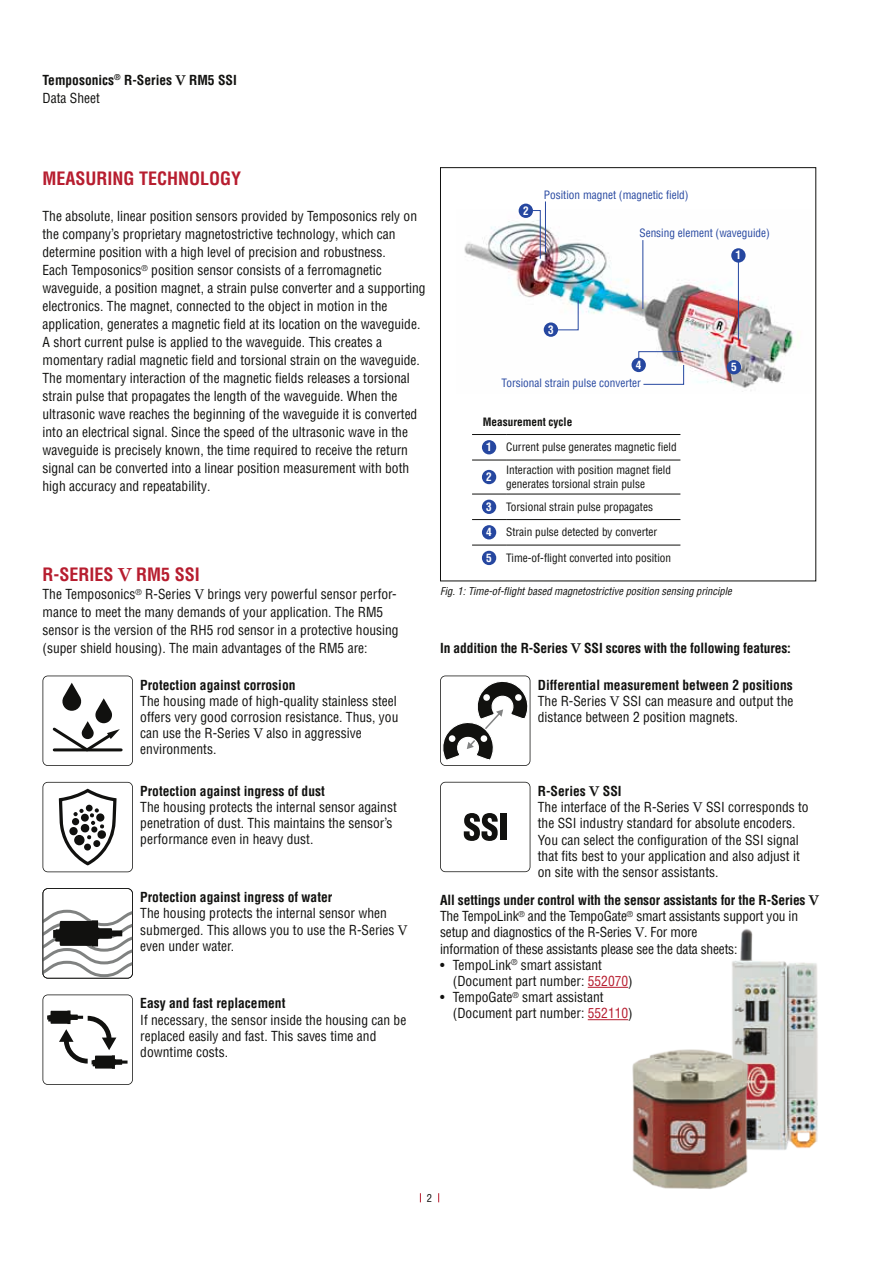
<style>
.page{position:relative;width:893px;height:1263px;background:#fff}
.page>*{position:absolute;margin:0;border:0;box-sizing:border-box;transform-origin:0 0}
.t1{font:700 condensed 18px "Helvetica LT Pro";color:#b71d2f}
.t2{font:condensed 13.5px/16.2px "Helvetica LT Pro";color:#11110f}
.t3{font:700 condensed 13.5px/18px "Helvetica LT Pro";color:#11110f}
.t4{font:condensed 11.25px/13.5px "Helvetica LT Pro";color:#11110f}
.t5{font:condensed 11.25px "Helvetica LT Pro";color:#2647a0}
.t6{font:700 condensed 11.25px "Helvetica LT Pro";color:#11110f}
.t7{font:700 condensed 11.25px "Helvetica LT Pro";color:#fff}
.t8{font:italic condensed 10.5px "Helvetica LT Pro";color:#11110f}
.t9{font:condensed 10.5px "Helvetica LT Pro";color:#11110f}
.s1{font-family:"Century Schoolbook";font-stretch:normal}
.s2{font-weight:400}
.s3{font-weight:700}
.s4{font-family:"Century Schoolbook";font-weight:700;font-stretch:normal}
.s5{color:#b71d2f}
</style>
<div class="page">
<svg style="left:440px;top:675px;width:90px;height:91px"></svg>
<div style="left:481px;top:735px;width:6px;height:7px;background:#fff;border-radius:50%"></div>
<div style="left:449px;top:735px;width:6px;height:7px;background:#fff;border-radius:50%"></div>
<svg style="left:440px;top:782px;width:90px;height:90px"></svg>
<div style="left:500px;top:814px;width:7px;height:26px;background:#11110f"></div>
<hr style="left:588px;top:987px;width:40px;height:1px;background:#b71d2f">
<hr style="left:588px;top:1019px;width:40px;height:1px;background:#b71d2f">
<img style="left:732px;top:929px;width:86px;height:221px">
<img style="left:632px;top:1046px;width:120px;height:143px">
<img style="left:464px;top:210px;width:330px;height:182px">
<div style="left:727px;top:360px;width:14px;height:14px;background:#2647a0;border-radius:50%"></div>
<hr style="left:643px;top:240px;width:1px;height:69px;background:#2647a0">
<svg style="left:555px;top:300px;width:24px;height:30px"></svg>
<hr style="left:545px;top:201px;width:1px;height:52px;background:#2647a0">
<div style="left:544px;top:322px;width:14px;height:15px;background:#2647a0;border-radius:50%"></div>
<div style="left:731px;top:248px;width:15px;height:15px;background:#2647a0;border-radius:50%"></div>
<hr style="left:738px;top:261px;width:1px;height:79px;background:#2647a0">
<hr style="left:472px;top:460px;width:34px;height:1px;background:#11110f">
<hr style="left:506px;top:460px;width:174px;height:1px;background:#11110f">
<hr style="left:472px;top:494px;width:34px;height:1px;background:#11110f">
<hr style="left:506px;top:494px;width:174px;height:1px;background:#11110f">
<hr style="left:472px;top:519px;width:34px;height:1px;background:#11110f">
<hr style="left:506px;top:519px;width:174px;height:1px;background:#11110f">
<hr style="left:472px;top:434px;width:34px;height:1px;background:#11110f">
<hr style="left:506px;top:434px;width:174px;height:1px;background:#11110f">
<hr style="left:472px;top:545px;width:34px;height:1px;background:#11110f">
<hr style="left:506px;top:545px;width:174px;height:1px;background:#11110f">
<div style="left:482px;top:440px;width:14px;height:14px;background:#2647a0;border-radius:50%"></div>
<div style="left:482px;top:470px;width:14px;height:14px;background:#2647a0;border-radius:50%"></div>
<div style="left:482px;top:500px;width:14px;height:14px;background:#2647a0;border-radius:50%"></div>
<div style="left:482px;top:525px;width:14px;height:14px;background:#2647a0;border-radius:50%"></div>
<div style="left:482px;top:551px;width:14px;height:14px;background:#2647a0;border-radius:50%"></div>
<div style="left:519px;top:204px;width:14px;height:14px;background:#2647a0;border-radius:50%"></div>
<svg style="left:532px;top:210px;width:9px;height:49px"></svg>
<div style="left:631px;top:358px;width:15px;height:14px;background:#2647a0;border-radius:50%"></div>
<svg style="left:638px;top:351px;width:46px;height:34px"></svg>
<div style="left:440px;top:167px;width:376px;height:414px;border:1px solid #11110f"></div>
<svg style="left:43px;top:675px;width:90px;height:91px"></svg>
<svg style="left:43px;top:782px;width:90px;height:90px"></svg>
<svg style="left:43px;top:888px;width:90px;height:90px"></svg>
<svg style="left:43px;top:994px;width:90px;height:91px"></svg>
<p class="t3" style="left:43px;top:71px;width:196px">Temposonics<sup>®</sup> R-Series <span class="s1">V</span> RM5 SSI<br><span class="s2">Data Sheet</span></p>
<h1 class="t1" style="left:43px;top:167px;width:200px">MEASURING TECHNOLOGY</h1>
<p class="t2" style="left:43px;top:207px;width:385px;line-height:18px">The absolute, linear position sensors provided by Temposonics rely on the company’s proprietary magnetostrictive technology, which can determine position with a high level of precision and robustness.<br>Each Temposonics<sup>®</sup> position sensor consists of a ferromagnetic waveguide, a position magnet, a strain pulse converter and a supporting electronics. The magnet, connected to the object in motion in the application, generates a magnetic field at its location on the waveguide.<br>A short current pulse is applied to the waveguide. This creates a momentary radial magnetic field and torsional strain on the waveguide.<br>The momentary interaction of the magnetic fields releases a torsional strain pulse that propagates the length of the waveguide. When the ultrasonic wave reaches the beginning of the waveguide it is converted into an electrical signal. Since the speed of the ultrasonic wave in the waveguide is precisely known, the time required to receive the return signal can be converted into a linear position measurement with both high accuracy and repeatability.</p>
<h1 class="t1" style="left:43px;top:563px;width:159px">R-SERIES <span class="s1">V</span> RM5 SSI</h1>
<p class="t2" style="left:43px;top:585px;width:358px;line-height:18px">The Temposonics<sup>®</sup> R-Series <span class="s1">V</span> brings very powerful sensor perfor&shy;mance to meet the many demands of your application. The RM5 sensor is the version of the RH5 rod sensor in a protective housing (super shield housing). The main advantages of the RM5 are:</p>
<p class="t3" style="left:140px;top:675px;width:157px">Protection against corrosion</p>
<p class="t2" style="left:140px;top:693px;width:260px">The housing made of high-quality stainless steel offers very good corrosion resistance. Thus, you can use the R-Series <span class="s1">V</span> also in aggressive environments.</p>
<p class="t3" style="left:140px;top:781px;width:186px">Protection against ingress of dust</p>
<p class="t2" style="left:140px;top:799px;width:258px">The housing protects the internal sensor against penetration of dust. This maintains the sensor’s performance even in heavy dust.</p>
<p class="t3" style="left:140px;top:888px;width:193px">Protection against ingress of water</p>
<p class="t2" style="left:140px;top:905px;width:269px">The housing protects the internal sensor when submerged. This allows you to use the R-Series <span class="s1">V </span>even under water.</p>
<p class="t3" style="left:140px;top:994px;width:147px">Easy and fast replacement</p>
<p class="t2" style="left:140px;top:1011px;width:268px">If necessary, the sensor inside the housing can be replaced easily and fast. This saves time and downtime costs.</p>
<p class="t7" style="left:523px;top:203px;width:7px">2</p>
<p class="t5" style="left:544px;top:188px;width:146px">Position magnet (magnetic field)</p>
<p class="t5" style="left:639px;top:225px;width:132px">Sensing element (waveguide)</p>
<p class="t7" style="left:736px;top:248px;width:7px">1</p>
<p class="t7" style="left:548px;top:322px;width:7px">3</p>
<p class="t7" style="left:636px;top:357px;width:7px">4</p>
<p class="t7" style="left:731px;top:360px;width:7px">5</p>
<p class="t5" style="left:502px;top:376px;width:141px">Torsional strain pulse converter</p>
<p class="t6" style="left:483px;top:414px;width:91px">Measurement cycle</p>
<p class="t7" style="left:486px;top:440px;width:7px">1</p>
<p class="t4" style="left:506px;top:440px;width:172px">Current pulse generates magnetic field</p>
<p class="t7" style="left:486px;top:469px;width:7px">2</p>
<p class="t4" style="left:506px;top:463px;width:166px">Interaction with position magnet field generates torsional strain pulse</p>
<p class="t7" style="left:486px;top:499px;width:7px">3</p>
<p class="t4" style="left:506px;top:500px;width:148px">Torsional strain pulse propagates</p>
<p class="t7" style="left:486px;top:525px;width:7px">4</p>
<p class="t4" style="left:506px;top:525px;width:153px">Strain pulse detected by converter</p>
<p class="t7" style="left:486px;top:550px;width:7px">5</p>
<p class="t4" style="left:506px;top:551px;width:167px">Time-of-flight converted into position</p>
<p class="t8" style="left:440px;top:585px;width:293px">Fig. 1: Time-of-flight based magnetostrictive position sensing principle</p>
<p class="t3" style="left:440px;top:639px;width:352px">In addition the R-Series <span class="s1">V</span> SSI scores with the following features:</p>
<p class="t2" style="left:538px;top:676px;width:257px;text-align:justify"><span class="s3">Differential measurement between 2 positions </span>The R-Series <span class="s1">V</span> SSI can measure and output the distance between 2 position magnets.</p>
<p class="t2" style="left:538px;top:783px;width:272px"><span class="s3">R-Series</span> <span class="s4">V</span> <span class="s3">SSI<br></span>The interface of the R-Series <span class="s1">V</span> SSI corresponds to the SSI industry standard for absolute encoders.<br>You can select the configuration of the SSI signal that fits best to your application and also adjust it on site with the sensor assistants.</p>
<p class="t2" style="left:440px;top:892px;width:380px"><span class="s3">All settings under control with the sensor assistants for the R-Series</span> <span class="s4">V </span>The TempoLink<sup>®</sup> and the TempoGate<sup>®</sup> smart assistants support you in setup and diagnostics of the R-Series <span class="s1">V</span>. For more<br>information of these assistants please see the data sheets:</p>
<p class="t2" style="left:453px;top:957px;width:181px;text-indent:-13px">• TempoLink<sup>®</sup> smart assistant (Document part number: <span class="s5">552070</span>)</p>
<p class="t2" style="left:453px;top:989px;width:181px;text-indent:-13px">• TempoGate<sup>®</sup> smart assistant (Document part number: <span class="s5">552110</span>)</p>
<p class="t9" style="left:427px;top:1191px;width:7px">2</p>
</div>
